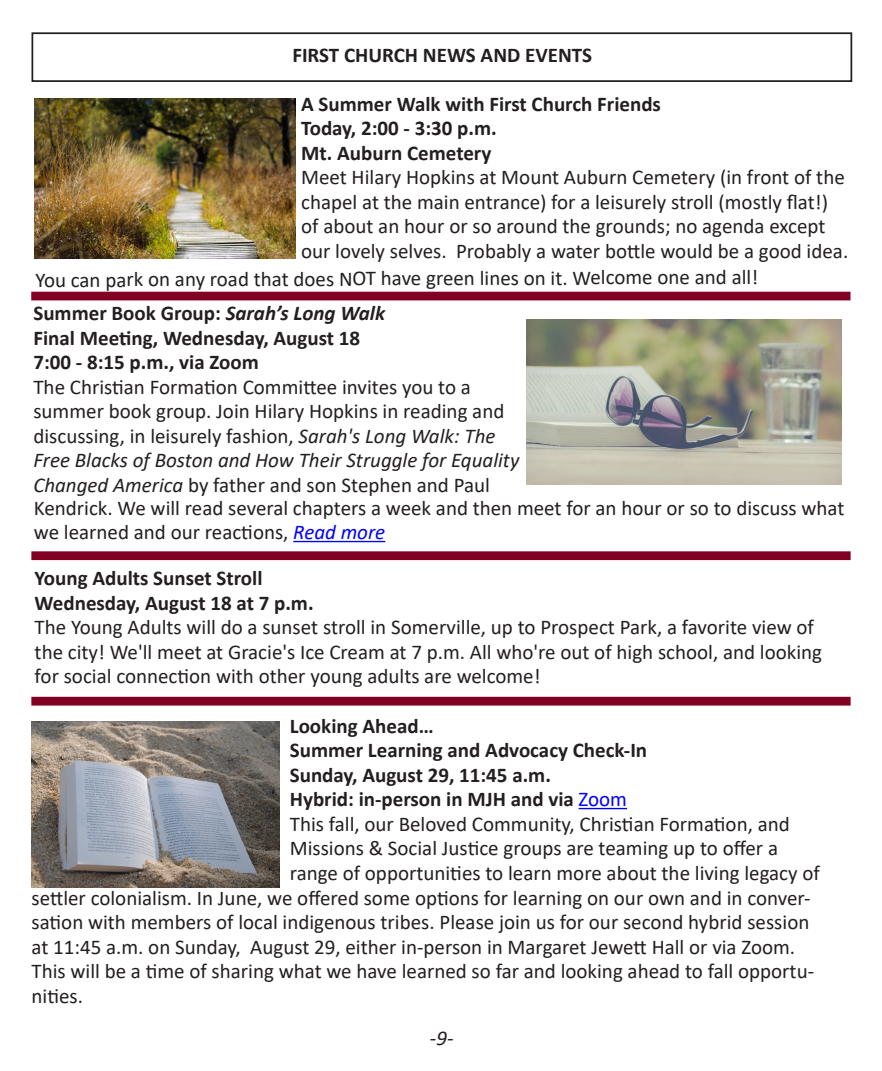
<style>
.page{position:relative;width:882px;height:1071px;background:#fff}
.page>*{position:absolute;margin:0;border:0;box-sizing:border-box;transform-origin:0 0}
.Paragraph_Style_1{font:21px/24.5px "Calibri";color:#231f20}
.Paragraph_Style_1-2{font:700 21px "Calibri";color:#231f20}
.Paragraph_Style_1-3{font:italic 21px "Calibri";color:#231f20}
.s1{font-style:italic}
.s2{font-style:italic;color:#00f}
.s3{font-weight:400;color:#00f}
</style>
<div class="page">
<div style="left:31px;top:697px;width:820px;height:9px;background:#820123"></div>
<div style="left:32px;top:32px;width:820px;height:50px;border:2px solid #231f20"></div>
<div style="left:31px;top:292px;width:819px;height:8px;background:#820123"></div>
<img style="left:527px;top:319px;width:315px;height:166px">
<hr style="left:293px;top:541px;width:92px;height:1px;background:#00f">
<div style="left:31px;top:551px;width:820px;height:9px;background:#820123"></div>
<img style="left:34px;top:99px;width:262px;height:159px">
<hr style="left:579px;top:808px;width:48px;height:1px;background:#00f">
<img style="left:32px;top:721px;width:248px;height:166px">
<p class="Paragraph_Style_1-2" style="left:292px;top:40px;width:301px">FIRST CHURCH NEWS AND EVENTS</p>
<p class="Paragraph_Style_1-2" style="left:301px;top:89px;width:361px">A Summer Walk with First Church Friends</p>
<p class="Paragraph_Style_1-2" style="left:301px;top:114px;width:197px">Today, 2:00 - 3:30 p.m.</p>
<p class="Paragraph_Style_1-2" style="left:301px;top:138px;width:192px">Mt. Auburn Cemetery</p>
<p class="Paragraph_Style_1" style="left:301px;top:165px;width:549px">Meet Hilary Hopkins at Mount Auburn Cemetery (in front of the chapel at the main entrance) for a leisurely stroll (mostly flat!) of about an hour or so around the grounds; no agenda except our lovely selves. Probably a water bottle would be a good idea.</p>
<p class="Paragraph_Style_1" style="left:35px;top:266px;width:724px">You can park on any road that does NOT have green lines on it. Welcome one and all!</p>
<p class="Paragraph_Style_1-2" style="left:33px;top:298px;width:353px">Summer Book Group: <span class="s1">Sarah’s Long Walk</span></p>
<p class="Paragraph_Style_1-2" style="left:33px;top:323px;width:328px">Final Meeting, Wednesday, August 18</p>
<p class="Paragraph_Style_1-2" style="left:33px;top:347px;width:227px">7:00 - 8:15 p.m., via Zoom</p>
<p class="Paragraph_Style_1" style="left:33px;top:374px;width:813px">The Christian Formation Committee invites you to a<br>summer book group. Join Hilary Hopkins in reading and<br>discussing, in leisurely fashion, <span class="s1">Sarah's Long Walk: The<br>Free Blacks of Boston and How Their Struggle for Equality<br>Changed America</span> by father and son Stephen and Paul<br>Kendrick. We will read several chapters a week and then meet for an hour or so to discuss what we learned and our reactions, <span class="s2">Read more</span></p>
<p class="Paragraph_Style_1-2" style="left:35px;top:564px;width:229px">Young Adults Sunset Stroll</p>
<p class="Paragraph_Style_1-2" style="left:35px;top:588px;width:281px">Wednesday, August 18 at 7 p.m.</p>
<p class="Paragraph_Style_1" style="left:35px;top:615px;width:789px">The Young Adults will do a sunset stroll in Somerville, up to Prospect Park, a favorite view of the city! We'll meet at Gracie's Ice Cream at 7 p.m. All who're out of high school, and looking for social connection with other young adults are welcome!</p>
<p class="Paragraph_Style_1-2" style="left:290px;top:711px;width:145px">Looking Ahead…</p>
<p class="Paragraph_Style_1-2" style="left:290px;top:735px;width:359px">Summer Learning and Advocacy Check-In</p>
<p class="Paragraph_Style_1-2" style="left:290px;top:760px;width:263px">Sunday, August 29, 11:45 a.m.</p>
<p class="Paragraph_Style_1-2" style="left:290px;top:784px;width:339px">Hybrid: in-person in MJH and via <span class="s3">Zoom</span></p>
<p class="Paragraph_Style_1" style="left:290px;top:811px;width:532px">This fall, our Beloved Community, Christian Formation, and<br>Missions &amp; Social Justice groups are teaming up to offer a range of opportunities to learn more about the living legacy of</p>
<p class="Paragraph_Style_1" style="left:32px;top:885px;width:784px">settler colonialism. In June, we offered some options for learning on our own and in conver&shy;sation with members of local indigenous tribes. Please join us for our second hybrid session at 11:45 a.m. on Sunday, August 29, either in-person in Margaret Jewett Hall or via Zoom.<br>This will be a time of sharing what we have learned so far and looking ahead to fall opportu&shy;nities.</p>
<p class="Paragraph_Style_1-3" style="left:430px;top:1024px;width:25px">-9-</p>
</div>
